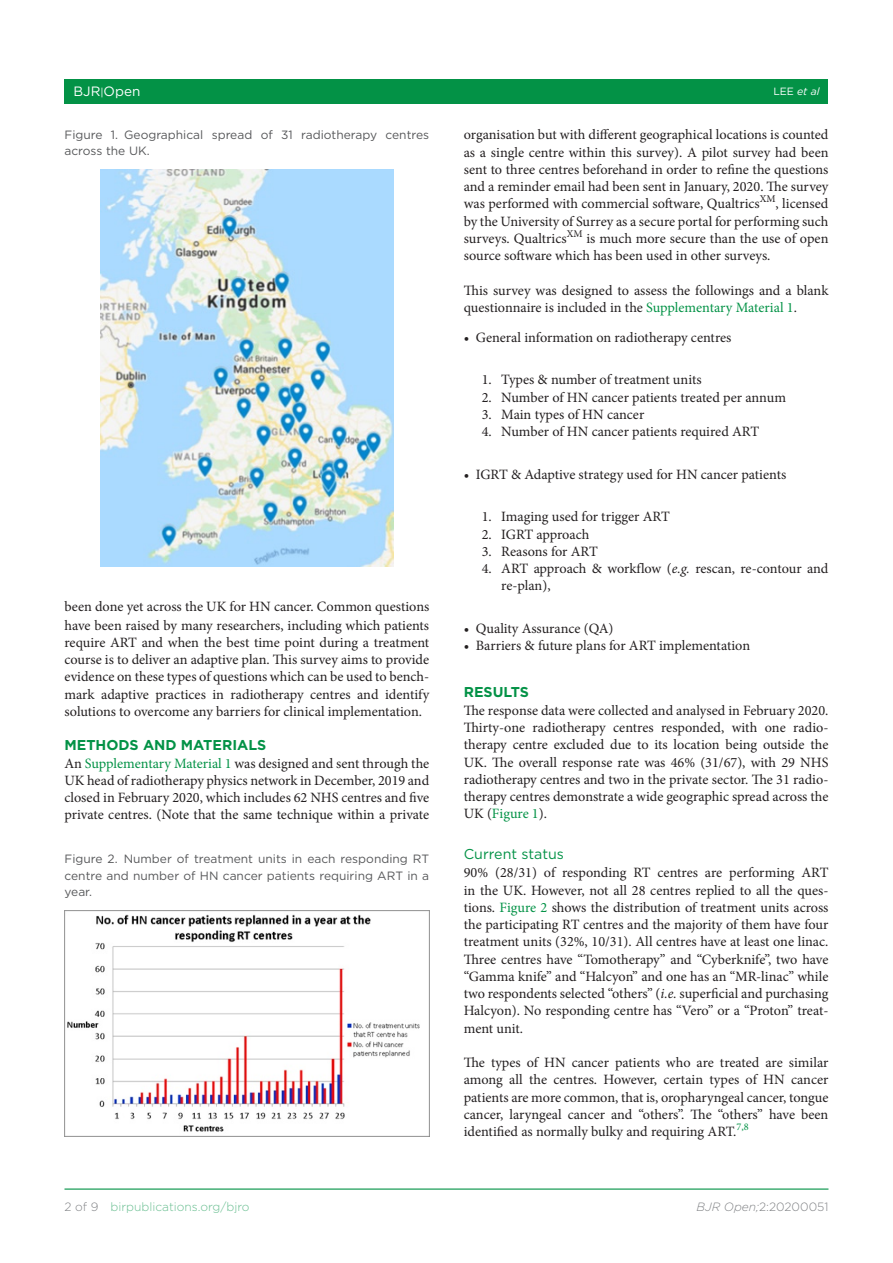
<style>
.page{position:relative;width:893px;height:1263px;background:#fff}
.page>*{position:absolute;margin:0;border:0;box-sizing:border-box;transform-origin:0 0}
.t1{font:14.25px/17.2px "Minion Pro";color:#231f20;text-align:justify}
.t2{font:700 14.25px "Gotham";color:#039246}
.t3{font:14.25px "Gotham";color:#039246}
.t4{font:13.5px "Gotham";color:#fff}
.t5{font:12px/16.5px "Gotham";color:#57585a}
.t6{font:300 12px "Gotham";color:#68be90}
.t7{font:300 12px "Gotham";color:#808285}
.t8{font:italic 10.5px "Gotham";color:#fff}
.s1{font-size:10.5px}
.s2{font-style:normal}
.s3{color:#039246}
.s4{font-style:italic}
.s5{color:#808285}
</style>
<div class="page">
<hr style="left:64px;top:1188px;width:764px;height:2px;background:#039246">
<div style="left:64px;top:79px;width:764px;height:24px;background:#039246"></div>
<img style="left:100px;top:169px;width:294px;height:398px">
<img style="left:64px;top:910px;width:365px;height:226px">
<p class="t4" style="left:74px;top:82px;width:68px">BJR<span class="s1">|</span>Open</p>
<p class="t8" style="left:773px;top:86px;width:48px"><span class="s2">LEE</span> et al</p>
<p class="t5" style="left:64px;top:126px;width:366px">Figure 1. Geographical spread of 31 radiotherapy centres across the UK.</p>
<p class="t1" style="left:64px;top:598px;width:366px">been done yet across the UK for HN cancer. Common questions have been raised by many researchers, including which patients require ART and when the best time point during a treatment course is to deliver an adaptive plan. This survey aims to provide evidence on these types of questions which can be used to bench&shy;mark adaptive practices in radiotherapy centres and identify solutions to overcome any barriers for clinical implementation.</p>
<p class="t2" style="left:64px;top:735px;width:203px">METHODS AND MATERIALS</p>
<p class="t1" style="left:64px;top:754px;width:366px">An <span class="s3">Supplementary Material 1</span> was designed and sent through the UK head of radiotherapy physics network in December, 2019 and closed in February 2020, which includes 62 NHS centres and five private centres. (Note that the same technique within a private</p>
<p class="t5" style="left:64px;top:850px;width:366px;text-align:justify">Figure 2. Number of treatment units in each responding RT centre and number of HN cancer patients requiring ART in a year.</p>
<p class="t1" style="left:464px;top:126px;width:366px">organisation but with different geographical locations is counted as a single centre within this survey). A pilot survey had been sent to three centres beforehand in order to refine the questions and a reminder email had been sent in January, 2020. The survey was performed with commercial software, Qualtrics<sup>XM</sup>, licensed by the University of Surrey as a secure portal for performing such surveys. Qualtrics<sup>XM</sup> is much more secure than the use of open source software which has been used in other surveys.</p>
<p class="t1" style="left:464px;top:282px;width:366px">This survey was designed to assess the followings and a blank questionnaire is included in the <span class="s3">Supplementary Material 1</span>.</p>
<p class="t1" style="left:464px;top:329px;width:269px">• General information on radiotherapy centres</p>
<p class="t1" style="left:482px;top:371px;width:221px">1. Types &amp; number of treatment units</p>
<p class="t1" style="left:482px;top:389px;width:306px">2. Number of HN cancer patients treated per annum</p>
<p class="t1" style="left:482px;top:406px;width:164px">3. Main types of HN cancer</p>
<p class="t1" style="left:482px;top:423px;width:279px">4. Number of HN cancer patients required ART</p>
<p class="t1" style="left:464px;top:466px;width:324px">• IGRT &amp; Adaptive strategy used for HN cancer patients</p>
<p class="t1" style="left:482px;top:508px;width:190px">1. Imaging used for trigger ART</p>
<p class="t1" style="left:482px;top:526px;width:109px">2. IGRT approach</p>
<p class="t1" style="left:482px;top:543px;width:118px">3. Reasons for ART</p>
<p class="t1" style="left:501px;top:560px;width:329px;text-indent:-19px">4. ART approach &amp; workflow (<span class="s4">e.g.</span> rescan, re-contour and re-plan),</p>
<p class="t1" style="left:464px;top:620px;width:151px">• Quality Assurance (QA)</p>
<p class="t1" style="left:464px;top:637px;width:288px">• Barriers &amp; future plans for ART implementation</p>
<p class="t2" style="left:464px;top:682px;width:67px">RESULTS</p>
<p class="t1" style="left:464px;top:702px;width:366px">The response data were collected and analysed in February 2020.<br>Thirty-one radiotherapy centres responded, with one radio&shy;therapy centre excluded due to its location being outside the UK. The overall response rate was 46% (31/67), with 29 NHS radiotherapy centres and two in the private sector. The 31 radio&shy;therapy centres demonstrate a wide geographic spread across the UK (<span class="s3">Figure 1</span>).</p>
<p class="t3" style="left:464px;top:845px;width:102px">Current status</p>
<p class="t1" style="left:464px;top:864px;width:366px">90% (28/31) of responding RT centres are performing ART in the UK. However, not all 28 centres replied to all the ques&shy;tions. <span class="s3">Figure 2</span> shows the distribution of treatment units across the participating RT centres and the majority of them have four treatment units (32%, 10/31). All centres have at least one linac.<br>Three centres have “Tomotherapy” and “Cyberknife”, two have “Gamma knife” and “Halcyon” and one has an “MR-linac” while two respondents selected “others” (<span class="s4">i.e.</span> superficial and purchasing Halcyon). No responding centre has “Vero” or a “Proton” treat&shy;ment unit.</p>
<p class="t1" style="left:464px;top:1054px;width:366px">The types of HN cancer patients who are treated are similar among all the centres. However, certain types of HN cancer patients are more common, that is, oropharyngeal cancer, tongue cancer, laryngeal cancer and “others”. The “others” have been identified as normally bulky and requiring ART.<sup>7,8</sup></p>
<p class="t6" style="left:64px;top:1199px;width:187px"><span class="s5">2 of 9</span> birpublications.org/bjro</p>
<p class="t7" style="left:696px;top:1199px;width:133px"><span class="s4">BJR Open;</span>2:20200051</p>
</div>
